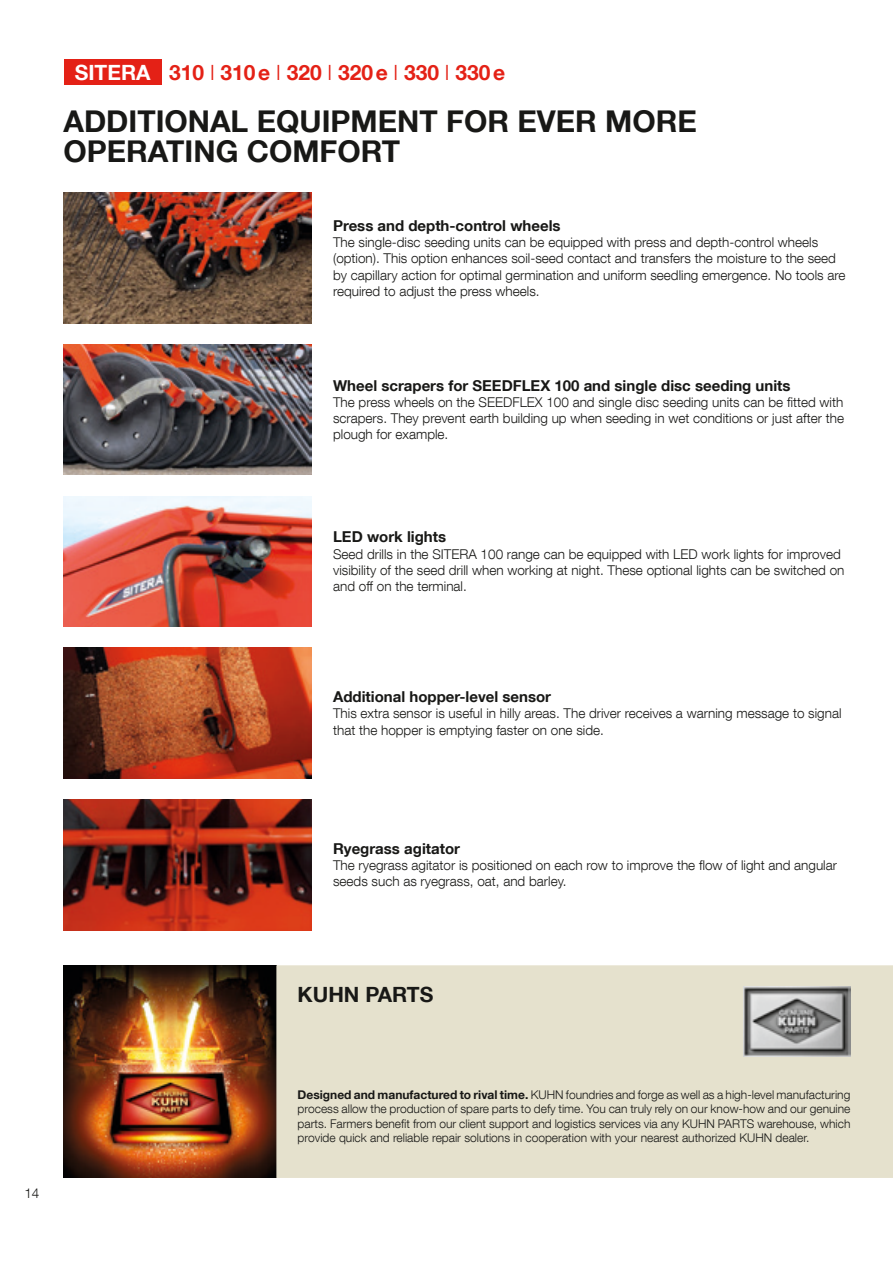
<style>
.page{position:relative;width:893px;height:1263px;background:#fff}
.page>*{position:absolute;margin:0;border:0;box-sizing:border-box;transform-origin:0 0}
.t1{font:700 30px/30px "Helvetica Neue LT Com";color:#181816}
.t2{font:700 21px "Helvetica Neue LT Com";color:#e42116}
.t3{font:700 21px "Helvetica Neue LT Com";color:#181816}
.t4{font:700 15px "Helvetica Neue LT Com";color:#181816}
.t5{font:300 13.5px/16.2px "Helvetica Neue LT Com";color:#181816}
.t6{font:300 12px/14.4px "Helvetica Neue LT Com";color:#181816;text-align:justify}
.s1{color:#fff}
.s2{font-weight:300}
.s3{font-weight:700}
</style>
<div class="page">
<img style="left:64px;top:965px;width:212px;height:213px">
<img style="left:63px;top:344px;width:249px;height:131px">
<img style="left:63px;top:648px;width:249px;height:130px">
<img style="left:63px;top:800px;width:249px;height:130px">
<div style="left:64px;top:60px;width:98px;height:25px;background:#e42116"></div>
<div style="left:276px;top:965px;width:617px;height:213px;background:#e5e1cd"></div>
<img style="left:64px;top:193px;width:248px;height:130px">
<img style="left:64px;top:496px;width:248px;height:131px">
<img style="left:743px;top:986px;width:107px;height:70px">
<h2 class="t2" style="left:75px;top:59px;width:432px"><span class="s1">SITERA</span> 310 <span class="s2">I</span> 310e <span class="s2">I</span> 320 <span class="s2">I</span> 320e <span class="s2">I</span> 330 <span class="s2">I</span> 330e</h2>
<h1 class="t1" style="left:63px;top:105px;width:635px">ADDITIONAL EQUIPMENT FOR EVER MORE<br>OPERATING COMFORT</h1>
<p class="t4" style="left:333px;top:216px;width:229px">Press and depth-control wheels</p>
<p class="t5" style="left:333px;top:234px;width:514px">The single-disc seeding units can be equipped with press and depth-control wheels (option). This option enhances soil-seed contact and transfers the moisture to the seed by capillary action for optimal germination and uniform seedling emergence. No tools are required to adjust the press wheels.</p>
<p class="t4" style="left:333px;top:376px;width:459px">Wheel scrapers for SEEDFLEX 100 and single disc seeding units</p>
<p class="t5" style="left:333px;top:394px;width:512px;text-align:justify">The press wheels on the SEEDFLEX 100 and single disc seeding units can be fitted with scrapers. They prevent earth building up when seeding in wet conditions or just after the plough for example.</p>
<p class="t4" style="left:333px;top:528px;width:115px">LED work lights</p>
<p class="t5" style="left:333px;top:545px;width:513px">Seed drills in the SITERA 100 range can be equipped with LED work lights for improved visibility of the seed drill when working at night. These optional lights can be switched on and off on the terminal.</p>
<p class="t4" style="left:333px;top:687px;width:219px">Additional hopper-level sensor</p>
<p class="t5" style="left:333px;top:705px;width:510px">This extra sensor is useful in hilly areas. The driver receives a warning message to signal that the hopper is emptying faster on one side.</p>
<p class="t5" style="left:25px;top:1185px;width:16px">14</p>
<p class="t4" style="left:333px;top:839px;width:128px">Ryegrass agitator</p>
<p class="t5" style="left:333px;top:857px;width:505px">The ryegrass agitator is positioned on each row to improve the flow of light and angular seeds such as ryegrass, oat, and barley.</p>
<h2 class="t3" style="left:298px;top:981px;width:137px">KUHN PARTS</h2>
<p class="t6" style="left:298px;top:1087px;width:554px"><span class="s3">Designed and manufactured to rival time.</span> KUHN foundries and forge as well as a high-level manufacturing process allow the production of spare parts to defy time. You can truly rely on our know-how and our genuine parts. Farmers benefit from our client support and logistics services via any KUHN PARTS warehouse, which provide quick and reliable repair solutions in cooperation with your nearest authorized KUHN dealer.</p>
</div>
